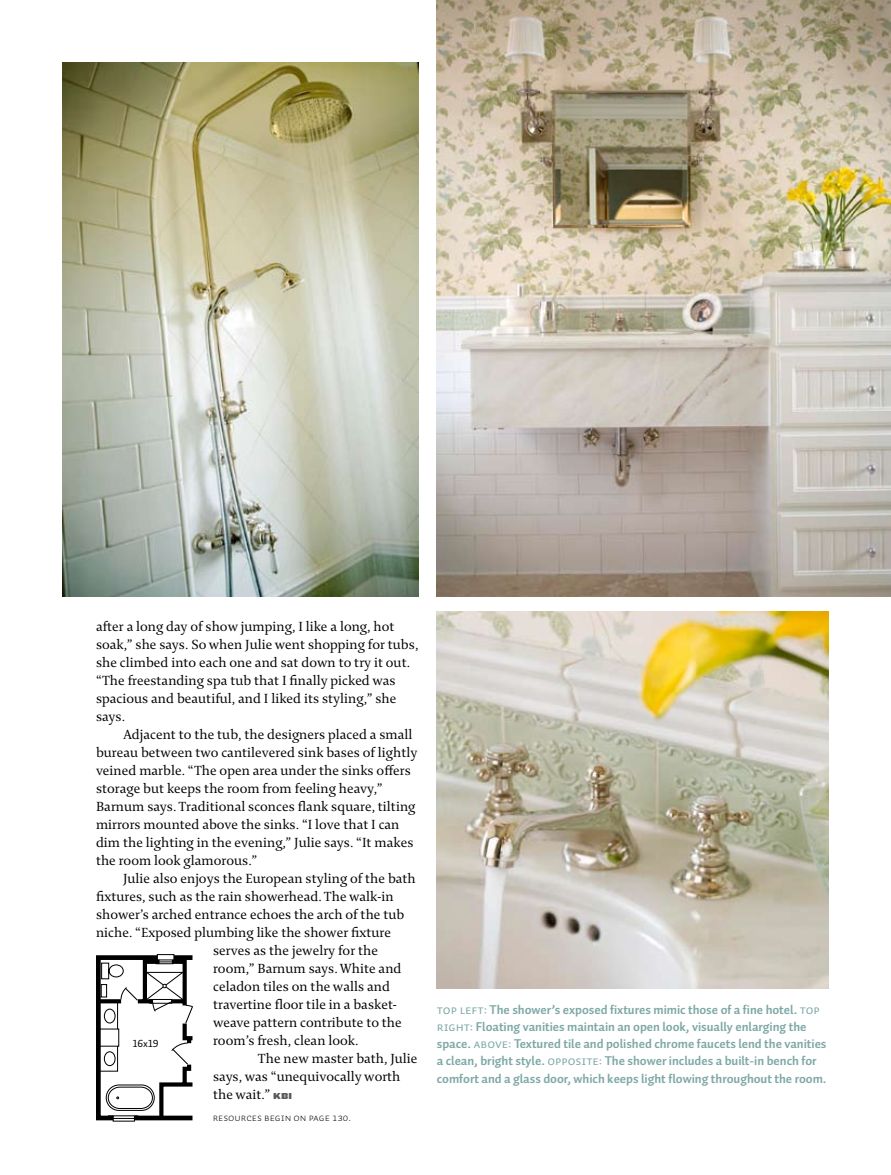
<style>
.page{position:relative;width:891px;height:1175px;background:#fff}
.page>*{position:absolute;margin:0;border:0;box-sizing:border-box;transform-origin:0 0}
.t1{font:14.25px/18px "Enigma 2";color:#000}
.t2{font:700 12.75px/17.2px "Auto 1";letter-spacing:-.005em;color:#7ea8a6}
.t3{font:10.5px "Auto 1 Light Sm Cp";letter-spacing:-.005em;color:#000}
.t4{font:10.5px "Auto 1 Regular LF";color:#000}
.s1{font-family:"Knockout HTF73 Full Heviweight";font-size:9px;color:#58595b}
.s2{font-family:"Auto 1 Regular Sm Cp";font-weight:400}
</style>
<div class="page">
<img style="left:437px;top:0;width:454px;height:596px">
<img style="left:63px;top:63px;width:355px;height:533px">
<img style="left:437px;top:612px;width:391px;height:376px">
<svg style="left:96px;top:954px;width:97px;height:167px"></svg>
<div style="left:101px;top:984px;width:6px;height:13px;border:1px solid #000"></div>
<p class="t1" style="left:96px;top:616px;width:324px">after a long day of show jumping, I like a long, hot soak,” she says. So when Julie went shopping for tubs, she climbed into each one and sat down to try it out. “The freestanding spa tub that I finally picked was spacious and beautiful, and I liked its styling,” she says.</p>
<p class="t1" style="left:96px;top:724px;width:323px;text-indent:27px">Adjacent to the tub, the designers placed a small bureau between two cantilevered sink bases of lightly veined marble. “The open area under the sinks offers storage but keeps the room from feeling heavy,” Barnum says. Traditional sconces flank square, tilting mirrors mounted above the sinks. “I love that I can dim the lighting in the evening,” Julie says. “It makes the room look glamorous.”</p>
<p class="t1" style="left:123px;top:868px;width:294px">Julie also enjoys the European styling of the bath</p>
<p class="t1" style="left:96px;top:886px;width:299px">fixtures, such as the rain showerhead. The walk-in</p>
<p class="t1" style="left:96px;top:904px;width:310px">shower’s arched entrance echoes the arch of the tub</p>
<p class="t1" style="left:96px;top:922px;width:297px">niche. “Exposed plumbing like the shower fixture</p>
<p class="t1" style="left:213px;top:940px;width:166px">serves as the jewelry for the</p>
<p class="t1" style="left:213px;top:958px;width:190px">room,” Barnum says. White and</p>
<p class="t1" style="left:213px;top:976px;width:178px">celadon tiles on the walls and</p>
<p class="t1" style="left:213px;top:994px;width:185px">travertine floor tile in a basket-</p>
<p class="t1" style="left:213px;top:1012px;width:190px">weave pattern contribute to the</p>
<p class="t1" style="left:213px;top:1030px;width:147px">room’s fresh, clean look.</p>
<p class="t1" style="left:258px;top:1048px;width:161px">The new master bath, Julie</p>
<p class="t1" style="left:213px;top:1066px;width:189px">says, was “unequivocally worth</p>
<p class="t1" style="left:213px;top:1084px;width:81px">the wait.” <span class="s1">KBI</span></p>
<p class="t4" style="left:133px;top:1036px;width:27px">16x19</p>
<p class="t3" style="left:213px;top:1113px;width:140px">Resources begin on page 130.</p>
<p class="t2" style="left:437px;top:1000px;width:391px"><span class="s2">Top Left:</span> The shower’s exposed fixtures mimic those of a fine hotel. <span class="s2">Top Right:</span> Floating vanities maintain an open look, visually enlarging the space. <span class="s2">Above:</span> Textured tile and polished chrome faucets lend the vanities a clean, bright style. <span class="s2">Opposite:</span> The shower includes a built-in bench for comfort and a glass door, which keeps light flowing throughout the room.</p>
</div>
